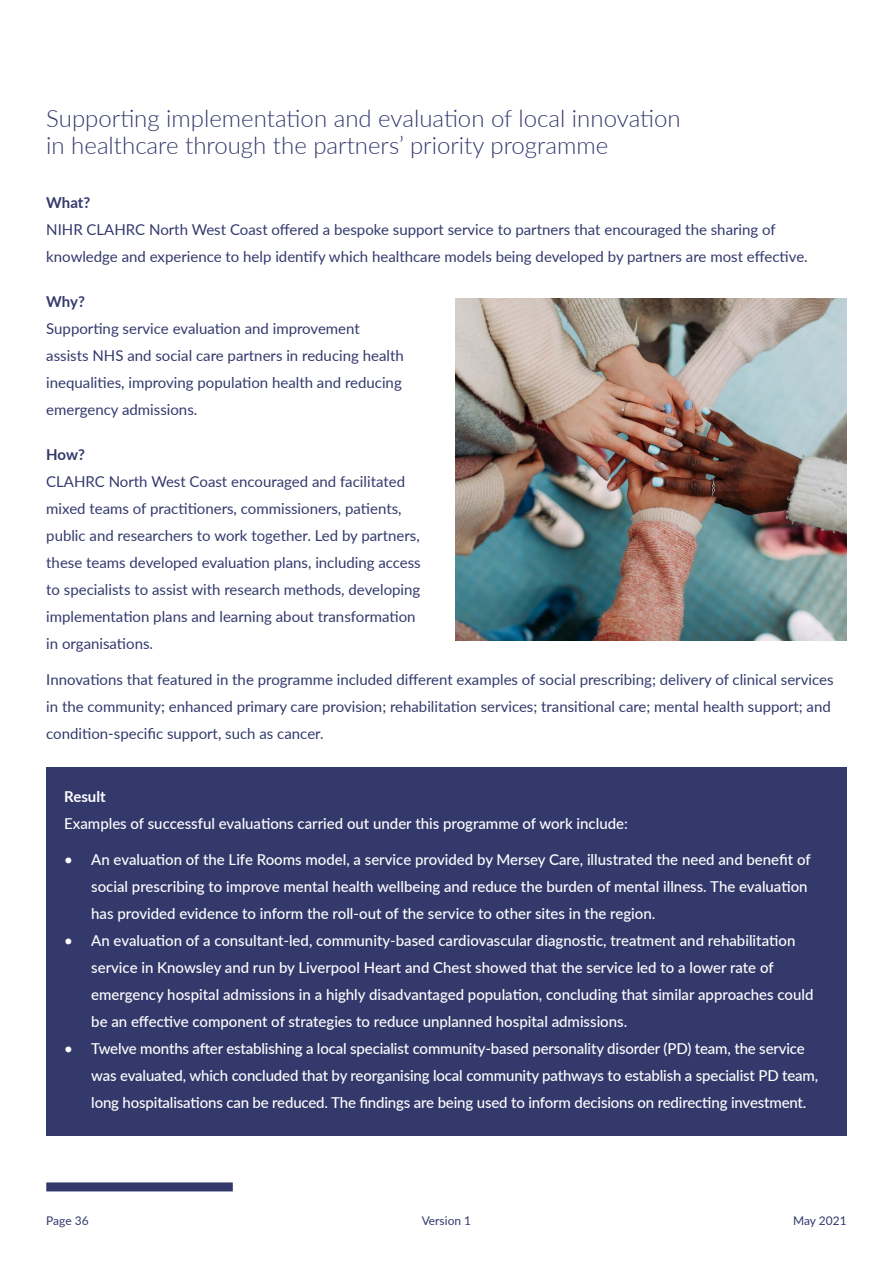
<style>
.page{position:relative;width:893px;height:1263px;background:#fff}
.page>*{position:absolute;margin:0;border:0;box-sizing:border-box;transform-origin:0 0}
.B_Header{font:300 24px/27px "Lato";color:#34396c}
.t1{font:500 15px/27px "Lato";color:#fff}
.t2{font:15px/27px "Lato";color:#34396c}
.C_Header{font:700 15px "Lato";letter-spacing:-.01em;color:#34396c}
.C_Header-2{font:700 15px "Lato";color:#fff}
.t3{font:12px "Lato";color:#34396c}
</style>
<div class="page">
<div style="left:46px;top:767px;width:801px;height:368px;background:#34396c"></div>
<img style="left:455px;top:298px;width:392px;height:342px">
<div style="left:46px;top:1182px;width:187px;height:9px;background:#34396c"></div>
<p class="B_Header" style="left:46px;top:104px;width:636px">Supporting implementation and evaluation of local innovation in healthcare through the partners’ priority programme</p>
<p class="C_Header" style="left:46px;top:192px;width:46px">What?</p>
<p class="t2" style="left:46px;top:216px;width:763px">NIHR CLAHRC North West Coast offered a bespoke support service to partners that encouraged the sharing of knowledge and experience to help identify which healthcare models being developed by partners are most effective.</p>
<p class="C_Header" style="left:46px;top:291px;width:40px">Why?</p>
<p class="t2" style="left:46px;top:315px;width:359px">Supporting service evaluation and improvement assists NHS and social care partners in reducing health inequalities, improving population health and reducing emergency admissions.</p>
<p class="C_Header" style="left:46px;top:444px;width:40px">How?</p>
<p class="t2" style="left:46px;top:468px;width:376px">CLAHRC North West Coast encouraged and facilitated mixed teams of practitioners, commissioners, patients, public and researchers to work together. Led by partners, these teams developed evaluation plans, including access to specialists to assist with research methods, developing implementation plans and learning about transformation in organisations.</p>
<p class="t2" style="left:46px;top:666px;width:789px">Innovations that featured in the programme included different examples of social prescribing; delivery of clinical services in the community; enhanced primary care provision; rehabilitation services; transitional care; mental health support; and condition-specific support, such as cancer.</p>
<p class="C_Header-2" style="left:64px;top:786px;width:43px">Result</p>
<p class="t1" style="left:64px;top:810px;width:565px">Examples of successful evaluations carried out under this programme of work include:</p>
<p class="t1" style="left:91px;top:846px;width:721px;text-indent:-27px">• An evaluation of the Life Rooms model, a service provided by Mersey Care, illustrated the need and benefit of social prescribing to improve mental health wellbeing and reduce the burden of mental illness. The evaluation has provided evidence to inform the roll-out of the service to other sites in the region.</p>
<p class="t1" style="left:91px;top:927px;width:724px;text-indent:-27px">• An evaluation of a consultant-led, community-based cardiovascular diagnostic, treatment and rehabilitation service in Knowsley and run by Liverpool Heart and Chest showed that the service led to a lower rate of emergency hospital admissions in a highly disadvantaged population, concluding that similar approaches could be an effective component of strategies to reduce unplanned hospital admissions.</p>
<p class="t1" style="left:91px;top:1035px;width:728px;text-indent:-27px">• Twelve months after establishing a local specialist community-based personality disorder (PD) team, the service was evaluated, which concluded that by reorganising local community pathways to establish a specialist PD team, long hospitalisations can be reduced. The findings are being used to inform decisions on redirecting investment.</p>
<p class="t3" style="left:46px;top:1212px;width:44px">Page 36</p>
<p class="t3" style="left:422px;top:1212px;width:51px">Version 1</p>
<p class="t3" style="left:793px;top:1212px;width:55px">May 2021</p>
</div>
